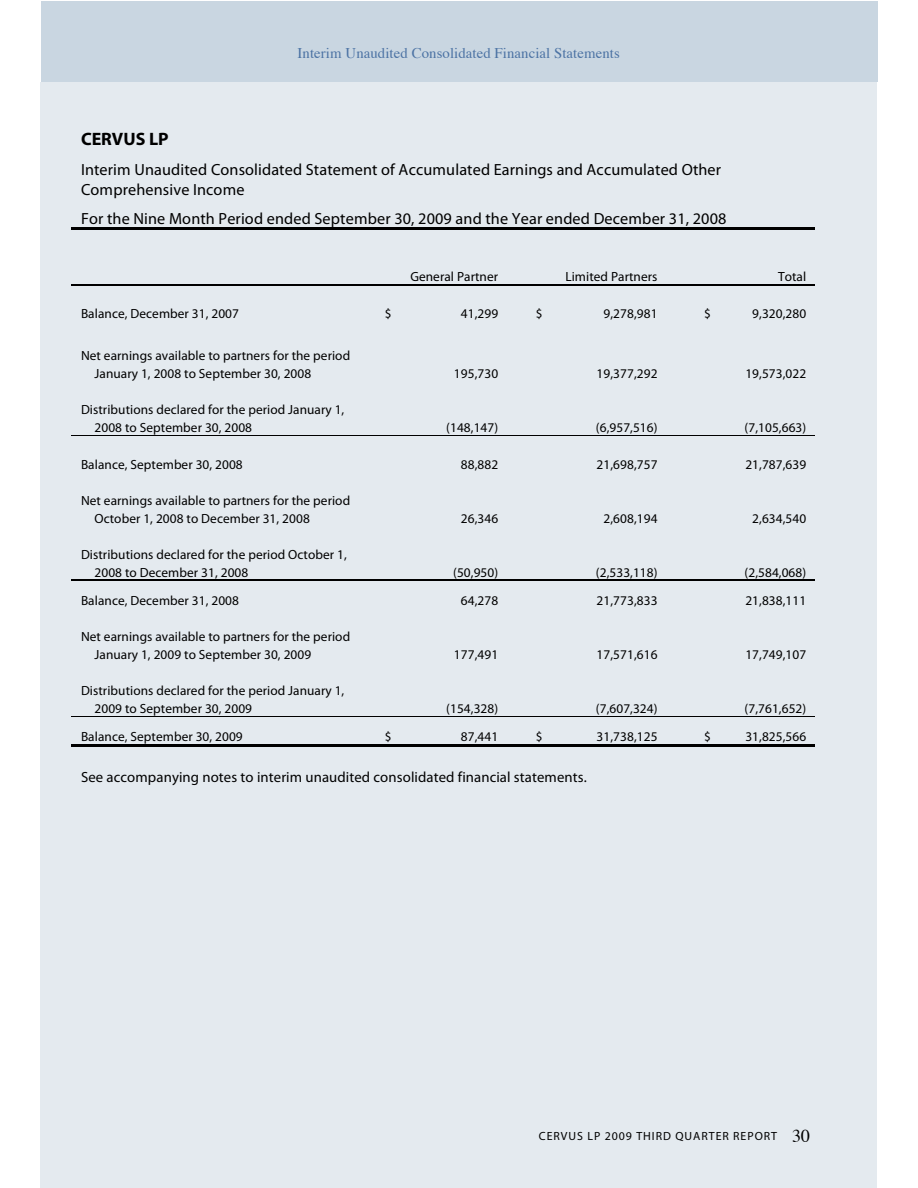
<style>
.page{position:relative;width:918px;height:1188px;background:#fff}
.page>*{position:absolute;margin:0;border:0;box-sizing:border-box;transform-origin:0 0}
.t1{font:700 18px "Myriad Pro";color:#000}
.t2{font:16.2px/19.8px "Myriad Pro";letter-spacing:.01em;color:#000}
.t3{font:14.7px "Myriad Pro";letter-spacing:.01em;color:#000}
.t4{font:14.7px "Times";letter-spacing:.005em;color:#4c73a4}
.t5{font:13.35px/18px "Myriad Pro";letter-spacing:.005em;color:#000}
.t6{font:11.85px "Myriad Pro";letter-spacing:.08em;color:#000}
.s1{font-family:"Times";font-size:18px}
</style>
<div class="page">
<div style="left:41px;top:1px;width:837px;height:81px;background:#c9d6e1"></div>
<div style="left:40px;top:82px;width:837px;height:1106px;background:#e4eaef"></div>
<hr style="left:72px;top:228px;width:743px;height:2px;background:#000">
<hr style="left:72px;top:284px;width:743px;height:1px;background:#000">
<hr style="left:72px;top:435px;width:743px;height:1px;background:#000">
<hr style="left:72px;top:580px;width:743px;height:1px;background:#000">
<hr style="left:72px;top:716px;width:743px;height:1px;background:#000">
<hr style="left:72px;top:744px;width:296px;height:2px;background:#000">
<hr style="left:367px;top:744px;width:33px;height:2px;background:#000">
<hr style="left:399px;top:744px;width:107px;height:2px;background:#000">
<hr style="left:505px;top:744px;width:22px;height:2px;background:#000">
<hr style="left:526px;top:744px;width:23px;height:2px;background:#000">
<hr style="left:548px;top:744px;width:118px;height:2px;background:#000">
<hr style="left:665px;top:744px;width:22px;height:2px;background:#000">
<hr style="left:686px;top:744px;width:33px;height:2px;background:#000">
<hr style="left:718px;top:744px;width:97px;height:2px;background:#000">
<p class="t4" style="left:298px;top:47px;width:324px">Interim Unaudited Consolidated Financial Statements</p>
<p class="t1" style="left:81px;top:133px;width:89px">CERVUS LP</p>
<p class="t2" style="left:81px;top:161px;width:642px">Interim Unaudited Consolidated Statement of Accumulated Earnings and Accumulated Other<br>Comprehensive Income</p>
<p class="t2" style="left:81px;top:210px;width:647px">For the Nine Month Period ended September 30, 2009 and the Year ended December 31, 2008</p>
<p class="t5" style="left:410px;top:268px;width:89px">General Partner</p>
<p class="t5" style="left:565px;top:268px;width:94px">Limited Partners</p>
<p class="t5" style="left:778px;top:268px;width:30px">Total</p>
<p class="t5" style="left:81px;top:306px;width:160px">Balance, December 31, 2007</p>
<p class="t5" style="left:385px;top:306px;width:8px">$</p>
<p class="t5" style="left:461px;top:306px;width:39px">41,299</p>
<p class="t5" style="left:536px;top:306px;width:8px">$</p>
<p class="t5" style="left:604px;top:306px;width:56px">9,278,981</p>
<p class="t5" style="left:704px;top:306px;width:8px">$</p>
<p class="t5" style="left:752px;top:306px;width:56px">9,320,280</p>
<p class="t5" style="left:94px;top:348px;width:257px;text-indent:-13px">Net earnings available to partners for the period<br>January 1, 2008 to September 30, 2008</p>
<p class="t5" style="left:454px;top:366px;width:46px">195,730</p>
<p class="t5" style="left:597px;top:366px;width:62px">19,377,292</p>
<p class="t5" style="left:745px;top:366px;width:62px">19,573,022</p>
<p class="t5" style="left:95px;top:402px;width:251px;text-indent:-13px">Distributions declared for the period January 1,<br>2008 to September 30, 2008</p>
<p class="t5" style="left:446px;top:420px;width:53px">(148,147)</p>
<p class="t5" style="left:596px;top:420px;width:63px">(6,957,516)</p>
<p class="t5" style="left:745px;top:420px;width:63px">(7,105,663)</p>
<p class="t5" style="left:81px;top:456px;width:163px">Balance, September 30, 2008</p>
<p class="t5" style="left:461px;top:456px;width:39px">88,882</p>
<p class="t5" style="left:597px;top:456px;width:62px">21,698,757</p>
<p class="t5" style="left:745px;top:456px;width:62px">21,787,639</p>
<p class="t5" style="left:94px;top:492px;width:257px;text-indent:-13px">Net earnings available to partners for the period<br>October 1, 2008 to December 31, 2008</p>
<p class="t5" style="left:461px;top:510px;width:39px">26,346</p>
<p class="t5" style="left:604px;top:510px;width:55px">2,608,194</p>
<p class="t5" style="left:752px;top:510px;width:55px">2,634,540</p>
<p class="t5" style="left:95px;top:546px;width:254px;text-indent:-13px">Distributions declared for the period October 1,<br>2008 to December 31, 2008</p>
<p class="t5" style="left:453px;top:564px;width:47px">(50,950)</p>
<p class="t5" style="left:596px;top:564px;width:63px">(2,533,118)</p>
<p class="t5" style="left:745px;top:564px;width:63px">(2,584,068)</p>
<p class="t5" style="left:81px;top:592px;width:160px">Balance, December 31, 2008</p>
<p class="t5" style="left:461px;top:592px;width:39px">64,278</p>
<p class="t5" style="left:597px;top:592px;width:62px">21,773,833</p>
<p class="t5" style="left:745px;top:592px;width:62px">21,838,111</p>
<p class="t5" style="left:94px;top:629px;width:257px;text-indent:-13px">Net earnings available to partners for the period<br>January 1, 2009 to September 30, 2009</p>
<p class="t5" style="left:454px;top:647px;width:46px">177,491</p>
<p class="t5" style="left:597px;top:647px;width:62px">17,571,616</p>
<p class="t5" style="left:745px;top:647px;width:62px">17,749,107</p>
<p class="t5" style="left:95px;top:683px;width:251px;text-indent:-13px">Distributions declared for the period January 1,<br>2009 to September 30, 2009</p>
<p class="t5" style="left:446px;top:701px;width:53px">(154,328)</p>
<p class="t5" style="left:596px;top:701px;width:63px">(7,607,324)</p>
<p class="t5" style="left:745px;top:701px;width:63px">(7,761,652)</p>
<p class="t5" style="left:81px;top:729px;width:163px">Balance, September 30, 2009</p>
<p class="t5" style="left:385px;top:729px;width:8px">$</p>
<p class="t5" style="left:461px;top:729px;width:39px">87,441</p>
<p class="t5" style="left:536px;top:729px;width:8px">$</p>
<p class="t5" style="left:597px;top:729px;width:62px">31,738,125</p>
<p class="t5" style="left:704px;top:729px;width:8px">$</p>
<p class="t5" style="left:745px;top:729px;width:62px">31,825,566</p>
<p class="t3" style="left:81px;top:771px;width:507px">See accompanying notes to interim unaudited consolidated financial statements.</p>
<p class="t6" style="left:539px;top:1132px;width:273px">CERVUS LP 2009 THIRD QUARTER REPORT <span class="s1">30</span></p>
</div>
